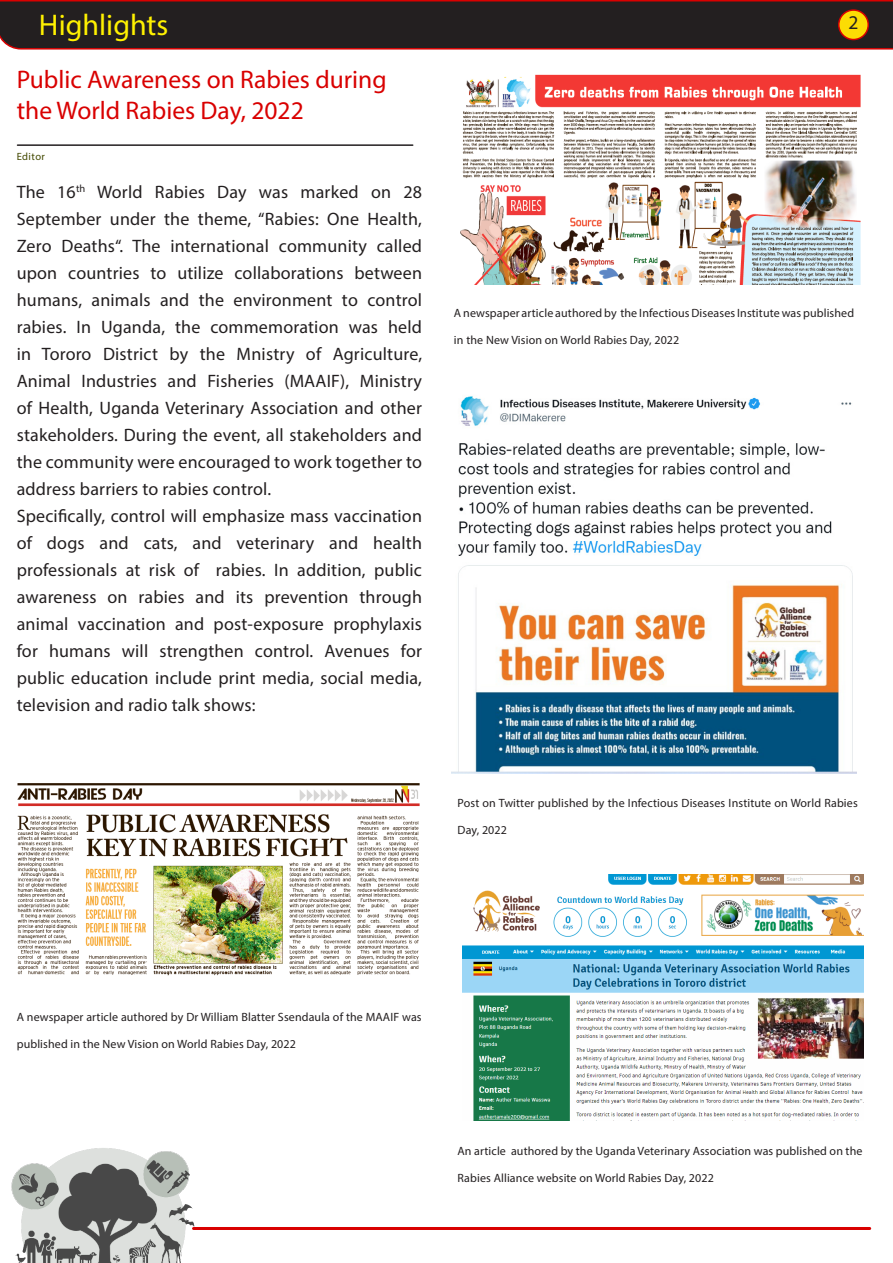
<style>
.page{position:relative;width:893px;height:1263px;background:#fff}
.page>*{position:absolute;margin:0;border:0;box-sizing:border-box;transform-origin:0 0}
.t1{font:30px "Myriad Pro";color:#fff101}
.t2{font:25.5px/30.6px "Myriad Pro";color:#d90000}
.t3{font:19.5px "Myriad Pro";color:#231f20}
.t4{font:18px/27px "Myriad Pro";letter-spacing:.01em;color:#231f20;text-align:justify}
.t5{font:12px "Myriad Pro";letter-spacing:.01em;color:#231f20}
.t6{font:10.5px "Myriad Pro";letter-spacing:.04em;color:#434900}
</style>
<div class="page">
<img style="left:460px;top:74px;width:401px;height:211px">
<svg style="left:0;top:0;width:893px;height:50px"></svg>
<div style="left:839px;top:10px;width:29px;height:30px;background:#fcdc04;border-radius:50%"></div>
<div style="left:838px;top:9px;width:31px;height:31px;border:2px solid #d90000;border-radius:50%"></div>
<hr style="left:194px;top:1227px;width:676px;height:3px;background:#d90000">
<img style="left:11px;top:1148px;width:184px;height:114px">
<img style="left:17px;top:783px;width:403px;height:193px">
<hr style="left:17px;top:144px;width:396px;height:2px;background:#231f20">
<img style="left:451px;top:396px;width:406px;height:377px">
<img style="left:463px;top:875px;width:400px;height:245px">
<p class="t1" style="left:39px;top:6px;width:131px">Highlights</p>
<p class="t3" style="left:848px;top:10px;width:12px">2</p>
<p class="t2" style="left:17px;top:64px;width:371px">Public Awareness on Rabies during the World Rabies Day, 2022</p>
<p class="t6" style="left:17px;top:150px;width:30px">Editor</p>
<p class="t4" style="left:17px;top:178px;width:407px">The 16<sup>th</sup> World Rabies Day was marked on 28<br>September under the theme, “Rabies: One Health, Zero Deaths“. The international community called upon countries to utilize collaborations between humans, animals and the environment to control rabies. In Uganda, the commemoration was held in Tororo District by the Mnistry of Agriculture, Animal Industries and Fisheries (MAAIF), Ministry of Health, Uganda Veterinary Association and other stakeholders. During the event, all stakeholders and the community were encouraged to work together to address barriers to rabies control.</p>
<p class="t4" style="left:17px;top:502px;width:407px">Specifically, control will emphasize mass vaccination of dogs and cats, and veterinary and health professionals at risk of rabies. In addition, public awareness on rabies and its prevention through animal vaccination and post-exposure prophylaxis for humans will strengthen control. Avenues for public education include print media, social media, television and radio talk shows:</p>
<p class="t5" style="left:454px;top:306px;width:402px">A newspaper article authored by the Infectious Diseases Institute was published</p>
<p class="t5" style="left:454px;top:333px;width:227px">in the New Vision on World Rabies Day, 2022</p>
<p class="t5" style="left:458px;top:795px;width:402px">Post on Twitter published by the Infectious Diseases Institute on World Rabies</p>
<p class="t5" style="left:458px;top:822px;width:51px">Day, 2022</p>
<p class="t5" style="left:17px;top:1010px;width:406px">A newspaper article authored by Dr William Blatter Ssendaula of the MAAIF was</p>
<p class="t5" style="left:17px;top:1037px;width:281px">published in the New Vision on World Rabies Day, 2022</p>
<p class="t5" style="left:458px;top:1143px;width:406px">An article authored by the Uganda Veterinary Association was published on the</p>
<p class="t5" style="left:458px;top:1170px;width:258px">Rabies Alliance website on World Rabies Day, 2022</p>
</div>
